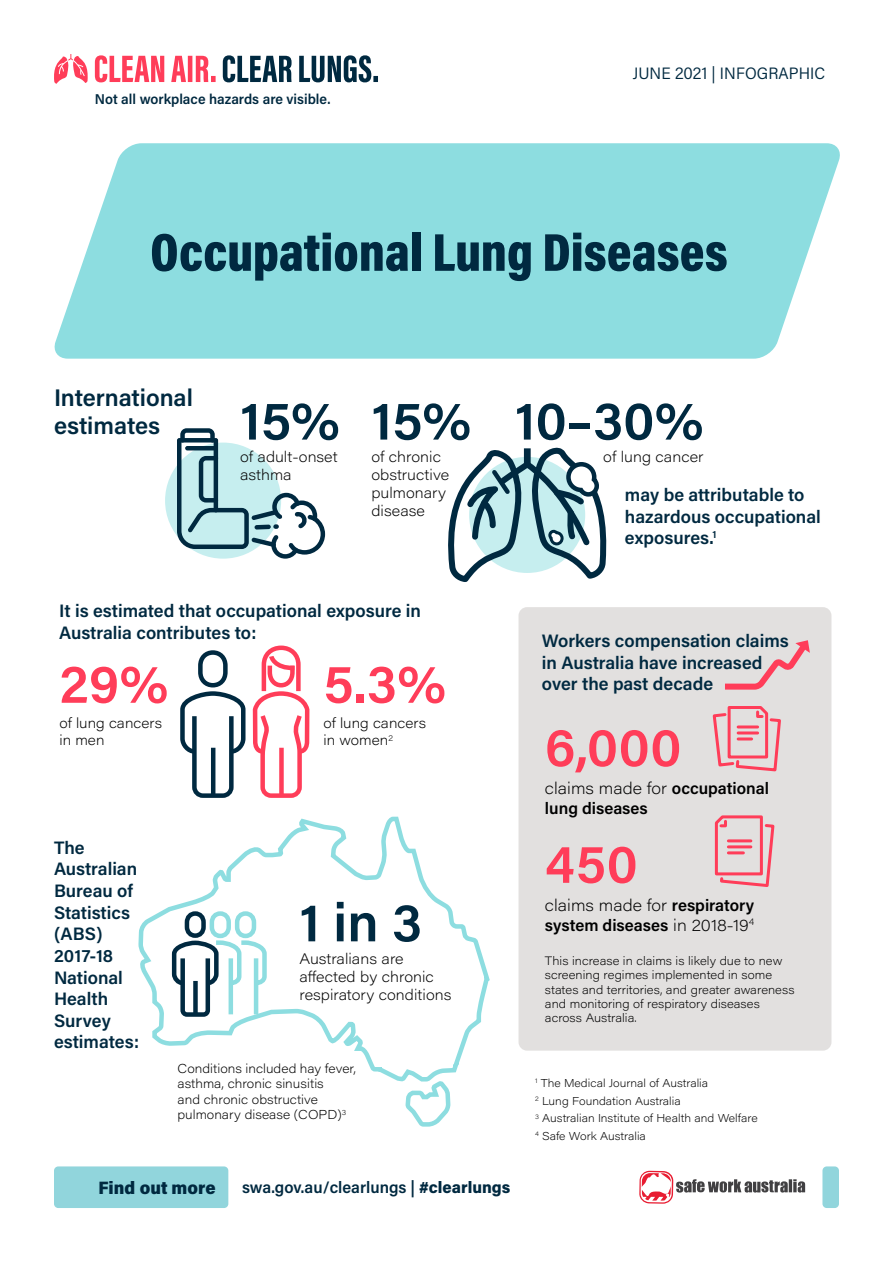
<style>
.page{position:relative;width:893px;height:1263px;background:#fff}
.page>*{position:absolute;margin:0;border:0;box-sizing:border-box;transform-origin:0 0}
.t1{font:54px "Acumin Variable Concept";letter-spacing:-.04em;color:#002940}
.t2{font:54px "Acumin Variable Concept";letter-spacing:.05em;color:#ff3d59}
.t3{font:24px/28.8px "Acumin Variable Concept";letter-spacing:.045em;color:#002940}
.t4{font:18px/21.6px "Acumin Variable Concept";letter-spacing:.045em;color:#002940}
.t5{font:18px "Acumin Variable Concept";letter-spacing:.065em;color:#002940}
.t6{font:16.5px/19.8px "Acumin Variable Concept";letter-spacing:.045em;color:#000}
.t7{font:16.5px "Acumin Variable Concept";letter-spacing:.025em;color:#002940}
.t8{font:16.5px "Acumin Variable Concept";letter-spacing:-.015em;color:#002940}
.t9{font:15px/18px "Acumin Variable Concept";letter-spacing:.055em;color:#000}
.t10{font:14.25px/17.1px "Acumin Variable Concept";letter-spacing:.055em;color:#000}
.t11{font:14.25px "Acumin Variable Concept";letter-spacing:.035em;color:#002940}
.t12{font:12.75px/15.3px "Acumin Variable Concept";letter-spacing:.055em;color:#000}
.t13{font:12px/14.4px "Acumin Variable Concept";letter-spacing:.055em;color:#000}
.t14{font:11.25px/17.7px "Acumin Variable Concept";letter-spacing:.05em;color:#000}
</style>
<div class="page">
<div style="left:165px;top:443px;width:116px;height:116px;background:#c6eeef;border-radius:50%"></div>
<svg style="left:54px;top:143px;width:786px;height:216px;background:#96dfe2"></svg>
<svg style="left:177px;top:428px;width:148px;height:131px"></svg>
<svg style="left:54px;top:54px;width:34px;height:30px"></svg>
<svg style="left:95px;top:55px;width:121px;height:27px"></svg>
<svg style="left:223px;top:55px;width:155px;height:27px"></svg>
<svg style="left:138px;top:816px;width:352px;height:392px"></svg>
<svg style="left:170px;top:909px;width:99px;height:110px"></svg>
<div style="left:518px;top:607px;width:313px;height:443px;background:#e2e0df;border-radius:9px"></div>
<svg style="left:725px;top:640px;width:85px;height:50px"></svg>
<svg style="left:448px;top:447px;width:159px;height:135px"></svg>
<svg style="left:180px;top:645px;width:130px;height:153px"></svg>
<svg style="left:714px;top:815px;width:61px;height:72px"></svg>
<svg style="left:712px;top:706px;width:69px;height:66px"></svg>
<div style="left:822px;top:1166px;width:17px;height:42px;background:#91d5dc;border-radius:4px"></div>
<div style="left:54px;top:1166px;width:174px;height:42px;background:#91d5dc;border-radius:4px"></div>
<svg style="left:639px;top:1171px;width:166px;height:33px"></svg>
<p class="t11" style="left:95px;top:89px;width:236px">Not all workplace hazards are visible.</p>
<p class="t8" style="left:633px;top:62px;width:194px">JUNE 2021 | INFOGRAPHIC</p>
<h1 class="t1" style="left:150px;top:215px;width:580px">Occupational Lung Diseases</h1>
<h2 class="t3" style="left:54px;top:382px;width:139px">International estimates</h2>
<h1 class="t1" style="left:240px;top:384px;width:98px">15%</h1>
<p class="t9" style="left:240px;top:447px;width:99px">of adult-onset asthma</p>
<h1 class="t1" style="left:371px;top:384px;width:98px">15%</h1>
<p class="t9" style="left:371px;top:447px;width:78px">of chronic obstructive pulmonary disease</p>
<p class="t4" style="left:59px;top:600px;width:363px">It is estimated that occupational exposure in<br>Australia contributes to:</p>
<h1 class="t2" style="left:59px;top:647px;width:107px">29%</h1>
<p class="t10" style="left:59px;top:714px;width:103px">of lung cancers in men</p>
<h1 class="t2" style="left:323px;top:647px;width:121px">5.3%</h1>
<p class="t10" style="left:323px;top:714px;width:103px">of lung cancers in women<sup>2</sup></p>
<p class="t4" style="left:54px;top:836px;width:86px">The<br>Australian<br>Bureau of<br>Statistics (ABS)<br>2017‑18<br>National<br>Health<br>Survey estimates:</p>
<h1 class="t1" style="left:299px;top:885px;width:124px">1 in 3</h1>
<p class="t9" style="left:299px;top:949px;width:152px">Australians are affected by chronic respiratory conditions</p>
<p class="t12" style="left:177px;top:1060px;width:180px">Conditions included hay fever, asthma, chronic sinusitis<br>and chronic obstructive pulmonary disease (COPD)<sup>3</sup></p>
<h1 class="t1" style="left:515px;top:384px;width:187px">10–30%</h1>
<p class="t9" style="left:603px;top:447px;width:101px">of lung cancer</p>
<p class="t4" style="left:625px;top:483px;width:197px">may be attributable to hazardous occupational exposures.<sup>1</sup></p>
<p class="t4" style="left:542px;top:629px;width:247px">Workers compensation claims in Australia have increased over the past decade</p>
<h1 class="t2" style="left:545px;top:710px;width:136px">6,000</h1>
<p class="t6" style="left:545px;top:778px;width:225px">claims made for occupational lung diseases</p>
<h1 class="t2" style="left:545px;top:827px;width:92px">450</h1>
<p class="t6" style="left:545px;top:895px;width:210px">claims made for respiratory system diseases in 2018-19<sup>4</sup></p>
<p class="t13" style="left:545px;top:953px;width:250px">This increase in claims is likely due to new screening regimes implemented in some states and territories, and greater awareness and monitoring of respiratory diseases across Australia.</p>
<p class="t14" style="left:535px;top:1074px;width:224px"><sup>1</sup> The Medical Journal of Australia<br><sup>2</sup> Lung Foundation Australia<br><sup>3</sup> Australian Institute of Health and Welfare<br><sup>4</sup> Safe Work Australia</p>
<p class="t5" style="left:99px;top:1175px;width:117px">Find out more</p>
<p class="t7" style="left:242px;top:1176px;width:268px">swa.gov.au/clearlungs | #clearlungs</p>
</div>
